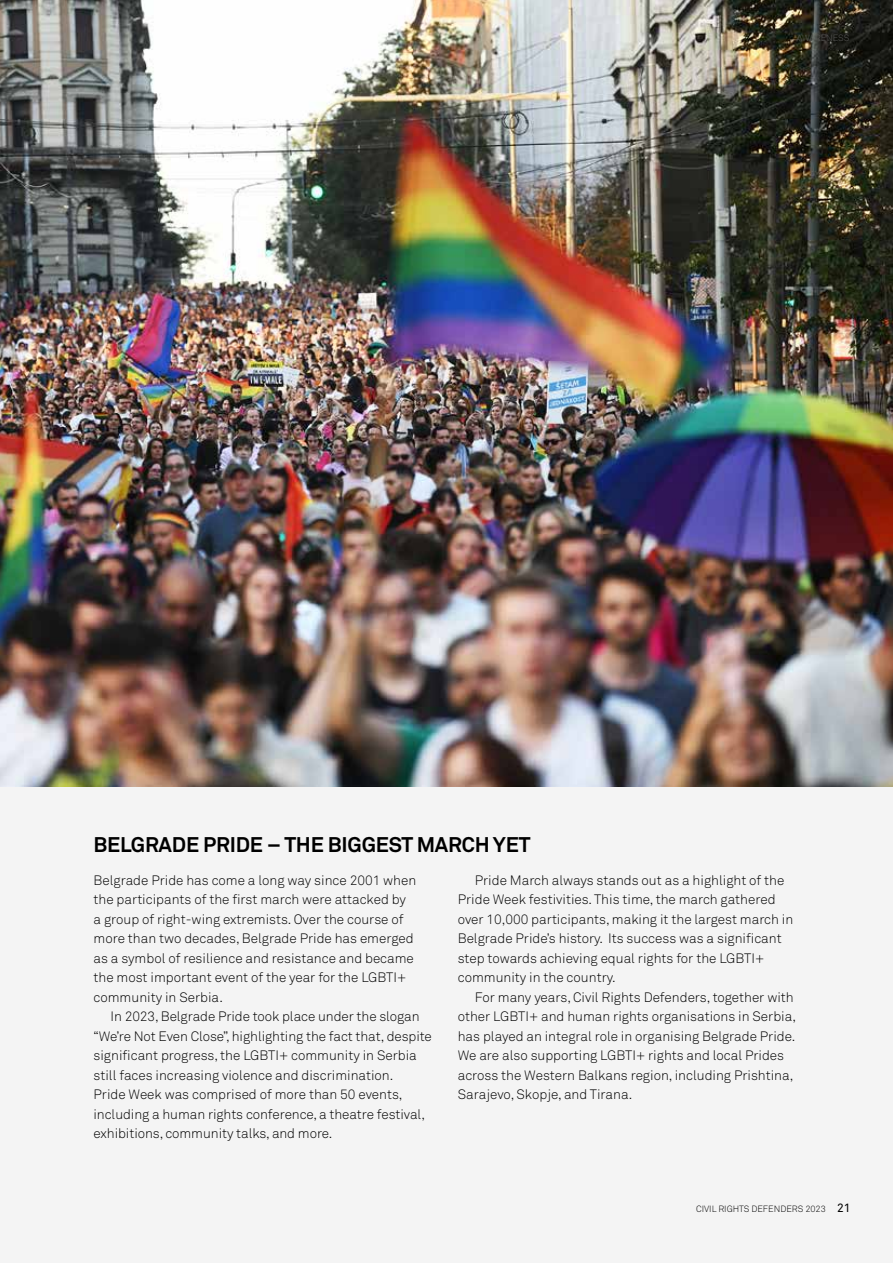
<style>
.page{position:relative;width:893px;height:1263px;background:#fff}
.page>*{position:absolute;margin:0;border:0;box-sizing:border-box;transform-origin:0 0}
.t1{font:700 21px "Akkurat";letter-spacing:-.01em;color:#000}
.t2{font:300 13.5px/19.5px "Akkurat";color:#000}
.t3{font:300 9px "Akkurat";color:#000}
.t4{font:300 9px "Akkurat";letter-spacing:-.01em;color:#575756}
.s1{font-weight:400;font-size:12px}
</style>
<div class="page">
<div style="left:0;top:119px;width:893px;height:1144px;background:#f4f4f4"></div>
<img style="left:0;top:0;width:893px;height:787px">
<p class="t4" style="left:797px;top:32px;width:54px">AWARENESS</p>
<h1 class="t1" style="left:94px;top:832px;width:439px">BELGRADE PRIDE – THE BIGGEST MARCH YET</h1>
<p class="t2" style="left:94px;top:870px;width:324px">Belgrade Pride has come a long way since 2001 when the participants of the first march were attacked by a group of right-wing extremists. Over the course of more than two decades, Belgrade Pride has emerged as a symbol of resilience and resistance and became the most important event of the year for the LGBTI+ community in Serbia.</p>
<p class="t2" style="left:94px;top:1006px;width:340px;text-indent:17px">In 2023, Belgrade Pride took place under the slogan “We’re Not Even Close”, highlighting the fact that, despite significant progress, the LGBTI+ community in Serbia still faces increasing violence and discrimination.<br>Pride Week was comprised of more than 50 events, including a human rights conference, a theatre festival, exhibitions, community talks, and more.</p>
<p class="t2" style="left:458px;top:870px;width:337px;text-indent:17px">Pride March always stands out as a highlight of the Pride Week festivities. This time, the march gathered over 10,000 participants, making it the largest march in Belgrade Pride’s history. Its success was a significant step towards achieving equal rights for the LGBTI+ community in the country.</p>
<p class="t2" style="left:458px;top:987px;width:340px;text-indent:17px">For many years, Civil Rights Defenders, together with other LGBTI+ and human rights organisations in Serbia, has played an integral role in organising Belgrade Pride.<br>We are also supporting LGBTI+ rights and local Prides across the Western Balkans region, including Prishtina, Sarajevo, Skopje, and Tirana.</p>
<p class="t3" style="left:696px;top:1203px;width:156px">CIVIL RIGHTS DEFENDERS 2023 <span class="s1">21</span></p>
</div>
